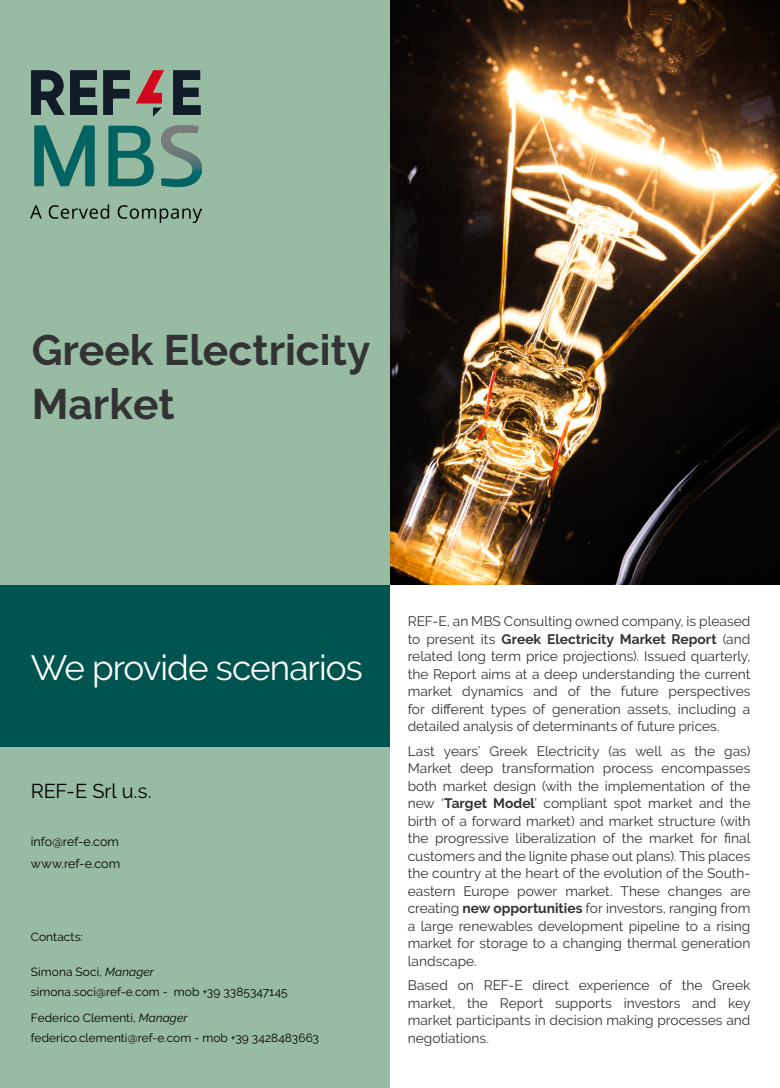
<style>
.page{position:relative;width:780px;height:1088px;background:#fff}
.page>*{position:absolute;margin:0;border:0;box-sizing:border-box;transform-origin:0 0}
.Title_2_Main-Color-3{font:700 42.5px/54px "Raleway";color:#333}
.Title_1{font:35px "Raleway";letter-spacing:-.025em;color:#fff}
.Title_Main_Color_3{font:20px "Raleway";letter-spacing:-.01em;color:#000}
.Body_Text{font:13.75px/17.5px "Raleway";color:#333;text-align:justify}
.Contact{font:12.5px "Raleway";color:#000}
.Contact-2{font:11.88px "Raleway";letter-spacing:.005em;color:#000}
.s1{font-style:italic}
.s2{font-weight:700}
</style>
<div class="page">
<div style="left:0;top:0;width:390px;height:585px;background:#97bba3"></div>
<div style="left:0;top:585px;width:390px;height:161px;background:#00544f"></div>
<div style="left:0;top:909px;width:390px;height:179px;background:#97bba3"></div>
<div style="left:0;top:747px;width:390px;height:167px;background:#97bba3"></div>
<img style="left:390px;top:0;width:390px;height:585px">
<img style="left:32px;top:71px;width:168px;height:46px">
<img style="left:31px;top:125px;width:171px;height:97px">
<p class="Title_2_Main-Color-3" style="left:32px;top:323px;width:340px">Greek Electricity<br>Market</p>
<p class="Title_1" style="left:31px;top:647px;width:333px">We provide scenarios</p>
<p class="Title_Main_Color_3" style="left:31px;top:779px;width:122px">REF-E Srl u.s.</p>
<p class="Contact" style="left:31px;top:834px;width:90px">info@ref-e.com</p>
<p class="Contact" style="left:31px;top:856px;width:91px">www.ref-e.com</p>
<p class="Contact-2" style="left:31px;top:929px;width:53px">Contacts:</p>
<p class="Contact-2" style="left:31px;top:965px;width:125px">Simona Soci, <span class="s1">Manager</span></p>
<p class="Contact-2" style="left:31px;top:985px;width:258px">simona.soci@ref-e.com - mob +39 3385347145</p>
<p class="Contact-2" style="left:31px;top:1011px;width:158px">Federico Clementi, <span class="s1">Manager</span></p>
<p class="Contact-2" style="left:31px;top:1031px;width:289px">federico.clementi@ref-e.com - mob +39 3428483663</p>
<p class="Body_Text" style="left:407px;top:612px;width:344px">REF-E, an MBS Consulting owned company, is pleased to present its <span class="s2">Greek Electricity Market Report</span> (and related long term price projections). Issued quarterly, the Report aims at a deep understanding the current market dynamics and of the future perspectives for different types of generation assets, including a detailed analysis of determinants of future prices.</p>
<p class="Body_Text" style="left:407px;top:742px;width:344px">Last years’ Greek Electricity (as well as the gas)<br>Market deep transformation process encompasses both market design (with the implementation of the new ‘<span class="s2">Target Model</span>’ compliant spot market and the birth of a forward market) and market structure (with the progressive liberalization of the market for final customers and the lignite phase out plans). This places the country at the heart of the evolution of the South&shy;eastern Europe power market. These changes are creating <span class="s2">new opportunities</span> for investors, ranging from a large renewables development pipeline to a rising market for storage to a changing thermal generation landscape.</p>
<p class="Body_Text" style="left:407px;top:976px;width:344px">Based on REF-E direct experience of the Greek market, the Report supports investors and key market participants in decision making processes and negotiations.</p>
</div>
